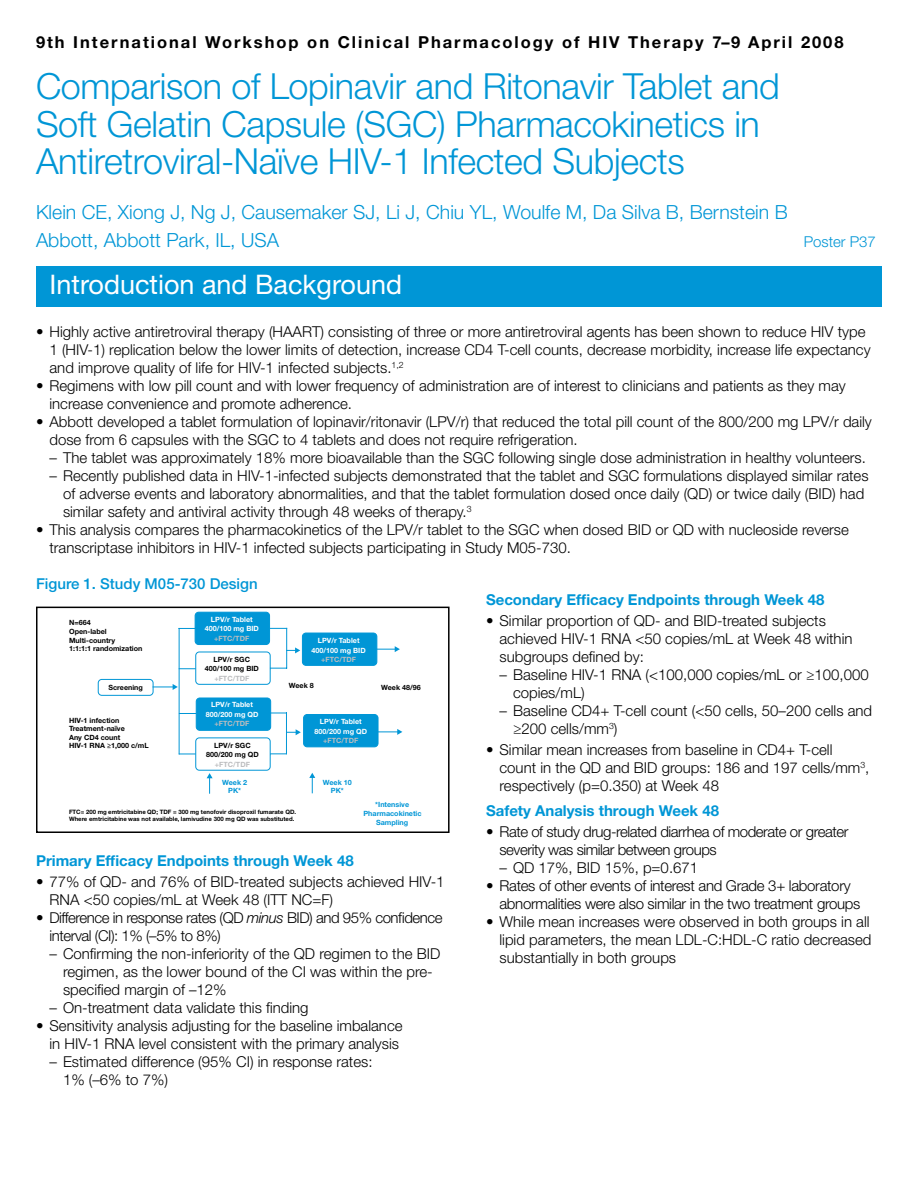
<style>
.page{position:relative;width:918px;height:1188px;background:#fff}
.page>*{position:absolute;margin:0;border:0;box-sizing:border-box;transform-origin:0 0}
.t1{font:300 36px/37.5px "Helvetica Neue LT Std";letter-spacing:-.01em;color:#0096d6}
.t2{font:27px "Helvetica Neue LT Std";color:#fff}
.t3{font:300 19.5px/27.8px "Helvetica Neue LT Std";color:#0096d6}
.t4{font:700 16.5px "Helvetica Neue LT Std";letter-spacing:.12em;color:#000}
.t5{font:300 15px/18px "Helvetica Neue LT Std";color:#000}
.t6{font:300 15px/18px "Helvetica Neue LT Std";letter-spacing:-.03em;color:#000}
.t7{font:700 15px "Helvetica Neue LT Std";color:#0096d6}
.t8{font:300 15px/18px "Helvetica Neue LT Std";letter-spacing:-.02em;color:#000}
.t9{font:500 15px "Helvetica Neue";color:#0096d6}
.t10{font:300 15px "Helvetica Neue LT Std";color:#0096d6}
.t11{font:700 7.2px/8.7px "Helvetica Neue LT Std";color:#010101}
.t12{font:700 7.2px/9.6px "Helvetica Neue LT Std";color:#fff;text-align:center}
.t13{font:700 7.2px/8.7px "Helvetica Neue LT Std";color:#0096d6;text-align:center}
.t14{font:700 7.2px "Helvetica Neue LT Std";color:#bcbdbf}
.t15{font:700 7.2px/9.6px "Helvetica Neue LT Std";color:#000;text-align:center}
.t16{font:700 6px/7.2px "Helvetica Neue LT Std";color:#010101}
.s1{font-style:italic}
</style>
<div class="page">
<div style="left:36px;top:266px;width:846px;height:41px;background:#0096d6"></div>
<svg style="left:287px;top:647px;width:13px;height:6px"></svg>
<div style="left:196px;top:698px;width:75px;height:32px;background:#0096d6;border-radius:4px"></div>
<div style="left:196px;top:698px;width:75px;height:33px;border:1px solid #0096d6;border-radius:4px"></div>
<svg style="left:180px;top:668px;width:15px;height:1px"></svg>
<svg style="left:270px;top:627px;width:17px;height:2px"></svg>
<div style="left:98px;top:679px;width:55px;height:17px;border:1px solid #0096d6;border-radius:4px"></div>
<div style="left:195px;top:652px;width:75px;height:33px;border:1px solid #0096d6;border-radius:4px"></div>
<div style="left:195px;top:612px;width:75px;height:33px;background:#0096d6;border-radius:4px"></div>
<div style="left:195px;top:612px;width:75px;height:33px;border:1px solid #0096d6;border-radius:4px"></div>
<svg style="left:153px;top:684px;width:25px;height:6px"></svg>
<svg style="left:179px;top:754px;width:16px;height:1px"></svg>
<svg style="left:270px;top:754px;width:16px;height:1px"></svg>
<div style="left:195px;top:738px;width:75px;height:33px;border:1px solid #0096d6;border-radius:4px"></div>
<svg style="left:207px;top:773px;width:6px;height:20px"></svg>
<div style="left:302px;top:633px;width:75px;height:32px;background:#0096d6;border-radius:4px"></div>
<div style="left:302px;top:633px;width:75px;height:33px;border:1px solid #0096d6;border-radius:4px"></div>
<div style="left:304px;top:715px;width:74px;height:32px;background:#0096d6;border-radius:4px"></div>
<div style="left:303px;top:714px;width:75px;height:33px;border:1px solid #0096d6;border-radius:4px"></div>
<svg style="left:287px;top:729px;width:14px;height:6px"></svg>
<svg style="left:309px;top:773px;width:6px;height:20px"></svg>
<svg style="left:378px;top:729px;width:24px;height:6px"></svg>
<svg style="left:375px;top:646px;width:25px;height:6px"></svg>
<svg style="left:180px;top:713px;width:16px;height:1px"></svg>
<svg style="left:179px;top:627px;width:18px;height:2px"></svg>
<hr style="left:179px;top:628px;width:1px;height:126px;background:#0096d6">
<hr style="left:286px;top:628px;width:1px;height:40px;background:#0096d6">
<svg style="left:270px;top:668px;width:17px;height:1px"></svg>
<svg style="left:270px;top:713px;width:16px;height:1px"></svg>
<hr style="left:286px;top:713px;width:1px;height:41px;background:#0096d6">
<div style="left:36px;top:607px;width:414px;height:226px;border:2px solid #000"></div>
<p class="t4" style="left:36px;top:32px;width:809px">9th International Workshop on Clinical Pharmacology of HIV Therapy 7–9 April 2008</p>
<h1 class="t1" style="left:36px;top:67px;width:745px">Comparison of Lopinavir and Ritonavir Tablet and<br>Soft Gelatin Capsule (SGC) Pharmacokinetics in<br>Antiretroviral-Naïve HIV-1 Infected Subjects</h1>
<h3 class="t3" style="left:36px;top:198px;width:753px">Klein CE, Xiong J, Ng J, Causemaker SJ, Li J, Chiu YL, Woulfe M, Da Silva B, Bernstein B<br>Abbott, Abbott Park, IL, USA</h3>
<p class="t10" style="left:804px;top:233px;width:74px">Poster P37</p>
<h2 class="t2" style="left:50px;top:268px;width:354px">Introduction and Background</h2>
<p class="t5" style="left:50px;top:322px;width:823px;text-indent:-14px">• Highly active antiretroviral therapy (HAART) consisting of three or more antiretroviral agents has been shown to reduce HIV type<br>1 (HIV-1) replication below the lower limits of detection, increase CD4 T-cell counts, decrease morbidity, increase life expectancy and improve quality of life for HIV-1 infected subjects.<sup>1,2</sup></p>
<p class="t5" style="left:50px;top:376px;width:798px;text-indent:-13px">• Regimens with low pill count and with lower frequency of administration are of interest to clinicians and patients as they may increase convenience and promote adherence.</p>
<p class="t5" style="left:50px;top:412px;width:824px;text-indent:-14px">• Abbott developed a tablet formulation of lopinavir/ritonavir (LPV/r) that reduced the total pill count of the 800/200 mg LPV/r daily dose from 6 capsules with the SGC to 4 tablets and does not require refrigeration.</p>
<p class="t5" style="left:50px;top:448px;width:818px">– The tablet was approximately 18% more bioavailable than the SGC following single dose administration in healthy volunteers.</p>
<p class="t5" style="left:63px;top:466px;width:807px;text-indent:-14px">– Recently published data in HIV-1‑infected subjects demonstrated that the tablet and SGC formulations displayed similar rates of adverse events and laboratory abnormalities, and that the tablet formulation dosed once daily (QD) or twice daily (BID) had similar safety and antiviral activity through 48 weeks of therapy.<sup>3</sup></p>
<p class="t5" style="left:50px;top:520px;width:801px;text-indent:-14px">• This analysis compares the pharmacokinetics of the LPV/r tablet to the SGC when dosed BID or QD with nucleoside reverse transcriptase inhibitors in HIV‑1 infected subjects participating in Study M05-730.</p>
<p class="t9" style="left:36px;top:575px;width:223px">Figure 1. Study M05-730 Design</p>
<p class="t12" style="left:205px;top:614px;width:56px">LPV/r Tablet<br>400/100 mg BID</p>
<p class="t14" style="left:214px;top:634px;width:36px">+FTC/TDF</p>
<p class="t15" style="left:205px;top:654px;width:56px">LPV/r SGC<br>400/100 mg BID</p>
<p class="t14" style="left:214px;top:674px;width:36px">+FTC/TDF</p>
<p class="t12" style="left:206px;top:700px;width:54px">LPV/r Tablet<br>800/200 mg QD</p>
<p class="t14" style="left:215px;top:719px;width:36px">+FTC/TDF</p>
<p class="t15" style="left:206px;top:740px;width:54px">LPV/r SGC<br>800/200 mg QD</p>
<p class="t14" style="left:215px;top:760px;width:36px">+FTC/TDF</p>
<p class="t11" style="left:69px;top:618px;width:75px">N=664<br>Open-label<br>Multi-country<br>1:1:1:1 randomization</p>
<p class="t12" style="left:312px;top:636px;width:56px">LPV/r Tablet<br>400/100 mg BID</p>
<p class="t14" style="left:321px;top:655px;width:36px">+FTC/TDF</p>
<p class="t11" style="left:108px;top:683px;width:36px">Screening</p>
<p class="t11" style="left:289px;top:681px;width:26px">Week 8</p>
<p class="t11" style="left:381px;top:683px;width:41px">Week 48/96</p>
<p class="t11" style="left:69px;top:716px;width:81px">HIV-1 infection<br>Treatment-naïve<br>Any CD4 count<br>HIV-1 RNA ≥1,000 c/mL</p>
<p class="t12" style="left:315px;top:717px;width:54px">LPV/r Tablet<br>800/200 mg QD</p>
<p class="t14" style="left:323px;top:736px;width:36px">+FTC/TDF</p>
<p class="t13" style="left:222px;top:778px;width:26px">Week 2<br>PK*</p>
<p class="t13" style="left:323px;top:778px;width:30px">Week 10<br>PK*</p>
<p class="t16" style="left:69px;top:808px;width:229px">FTC= 200 mg emtricitabine QD; TDF = 300 mg tenofovir disoproxil fumarate QD.<br>Where emtricitabine was not available, lamivudine 300 mg QD was substituted.</p>
<p class="t13" style="left:364px;top:800px;width:60px">*Intensive<br>Pharmacokinetic<br>Sampling</p>
<p class="t7" style="left:36px;top:851px;width:319px">Primary Efficacy Endpoints through Week 48</p>
<p class="t5" style="left:50px;top:872px;width:397px;text-indent:-14px">• 77% of QD- and 76% of BID-treated subjects achieved HIV-1<br>RNA &lt;50 copies/mL at Week 48 (ITT NC=F)</p>
<p class="t6" style="left:50px;top:908px;width:395px;text-indent:-14px">• Difference in response rates (QD <span class="s1">minus</span> BID) and 95% confidence interval (CI): 1% (–5% to 8%)</p>
<p class="t5" style="left:63px;top:944px;width:379px;text-indent:-14px">– Confirming the non-inferiority of the QD regimen to the BID regimen, as the lower bound of the CI was within the pre&shy;specified margin of –12%</p>
<p class="t5" style="left:50px;top:998px;width:261px">– On-treatment data validate this finding</p>
<p class="t5" style="left:36px;top:1016px;width:368px;text-align:right">• Sensitivity analysis adjusting for the baseline imbalance in HIV-1 RNA level consistent with the primary analysis</p>
<p class="t5" style="left:63px;top:1052px;width:311px;text-indent:-14px">– Estimated difference (95% CI) in response rates:<br>1% (–6% to 7%)</p>
<p class="t7" style="left:486px;top:590px;width:340px">Secondary Efficacy Endpoints through Week 48</p>
<p class="t5" style="left:500px;top:611px;width:355px;text-indent:-14px">• Similar proportion of QD- and BID-treated subjects achieved HIV-1 RNA &lt;50 copies/mL at Week 48 within subgroups defined by:</p>
<p class="t5" style="left:513px;top:665px;width:357px;text-indent:-14px">– Baseline HIV-1 RNA (&lt;100,000 copies/mL or ≥100,000 copies/mL)</p>
<p class="t5" style="left:513px;top:701px;width:361px;text-indent:-14px">– Baseline CD4+ T-cell count (&lt;50 cells, 50–200 cells and ≥200 cells/mm<sup>3</sup>)</p>
<p class="t5" style="left:500px;top:740px;width:371px;text-indent:-13px">• Similar mean increases from baseline in CD4+ T-cell count in the QD and BID groups: 186 and 197 cells/mm<sup>3</sup>, respectively (p=0.350) at Week 48</p>
<p class="t7" style="left:486px;top:802px;width:235px">Safety Analysis through Week 48</p>
<p class="t6" style="left:500px;top:823px;width:350px;text-indent:-14px">• Rate of study drug-related diarrhea of moderate or greater severity was similar between groups</p>
<p class="t5" style="left:500px;top:859px;width:200px">– QD 17%, BID 15%, p=0.671</p>
<p class="t8" style="left:500px;top:877px;width:363px;text-indent:-14px">• Rates of other events of interest and Grade 3+ laboratory abnormalities were also similar in the two treatment groups</p>
<p class="t5" style="left:500px;top:913px;width:374px;text-indent:-14px">• While mean increases were observed in both groups in all lipid parameters, the mean LDL-C:HDL-C ratio decreased substantially in both groups</p>
</div>
